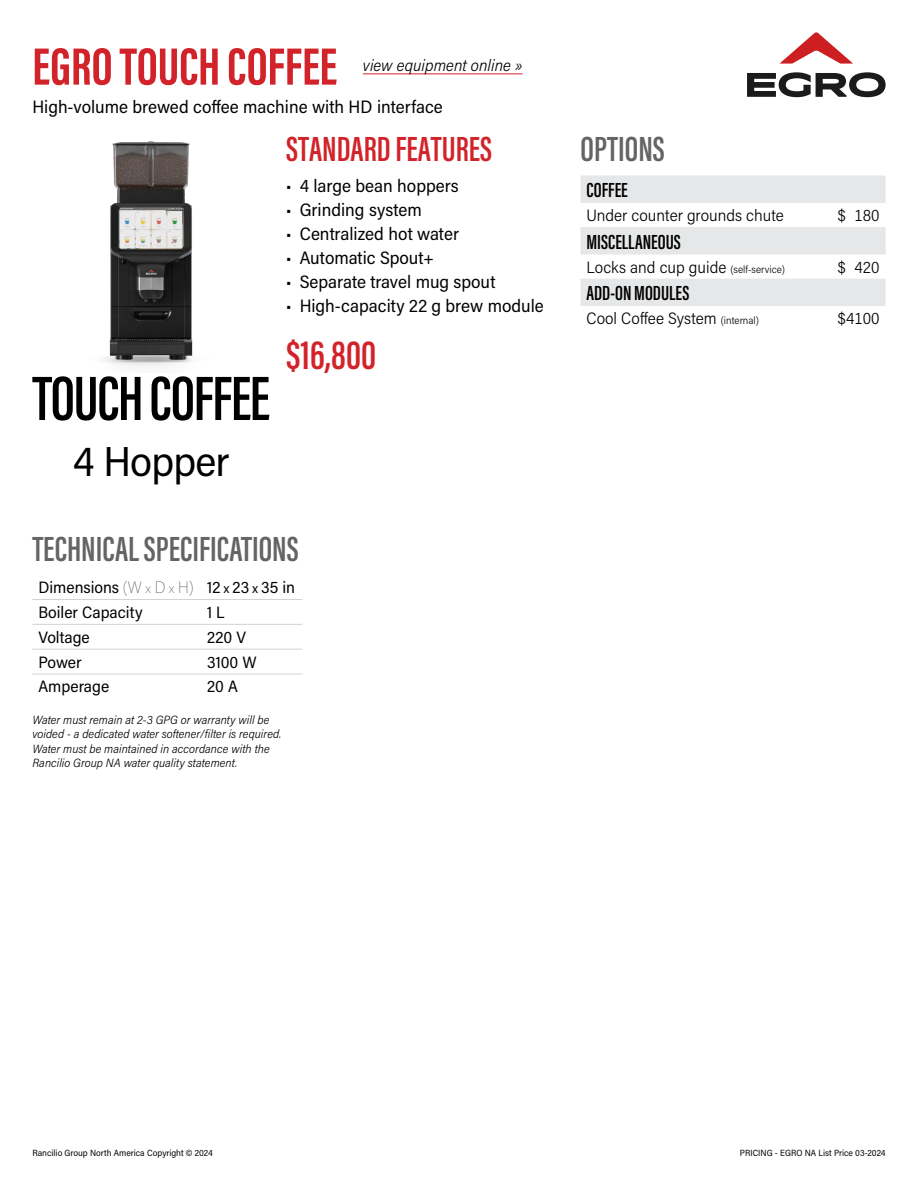
<style>
.page{position:relative;width:918px;height:1188px;background:#fff}
.page>*{position:absolute;margin:0;border:0;box-sizing:border-box;transform-origin:0 0}
.t1{font:600 64.5px "Acumin Pro Extra Cond";letter-spacing:-.02em;color:#000}
.t2{font:700 54px "Acumin Pro Extra Cond";color:#d2232a}
.t3{font:42px "Acumin Pro Semi Cond";letter-spacing:-.02em;color:#000}
.t4{font:600 42px "Acumin Pro Extra Cond";color:#d2232a}
.t5{font:600 36px "Acumin Pro Extra Cond";color:#636466}
.t6{font:600 36px "Acumin Pro Extra Cond";color:#d2232a}
.t7{font:600 21px "Acumin Pro Extra Cond";color:#000}
.t8{font:18px "Acumin Pro Semi Cond";color:#000}
.t9{font:300 16.5px "Acumin Pro Semi Cond";color:#000}
.t10{font:16.5px/24.9px "Acumin Pro Semi Cond";color:#000}
.t11{font:italic 300 16.5px "Acumin Pro Semi Cond";color:#000}
.t12{font:italic 300 12px/14.4px "Acumin Pro Semi Cond";color:#000}
.t13{font:9px "Acumin Pro Semi Cond";color:#000}
.s1{font-weight:100}
.s2{font-weight:100;font-size:13.5px}
.s3{font-size:13.5px}
.s4{font-size:10.5px}
</style>
<div class="page">
<svg style="left:747px;top:72px;width:139px;height:25px"></svg>
<svg style="left:780px;top:32px;width:73px;height:32px"></svg>
<svg style="left:580px;top:176px;width:306px;height:130px"></svg>
<img style="left:104px;top:141px;width:89px;height:226px">
<hr style="left:32px;top:599px;width:169px;height:1px;background:#d1d3d4">
<hr style="left:201px;top:599px;width:101px;height:1px;background:#d1d3d4">
<hr style="left:32px;top:624px;width:169px;height:1px;background:#d1d3d4">
<hr style="left:201px;top:624px;width:101px;height:1px;background:#d1d3d4">
<hr style="left:32px;top:649px;width:169px;height:1px;background:#d1d3d4">
<hr style="left:201px;top:649px;width:101px;height:1px;background:#d1d3d4">
<hr style="left:32px;top:674px;width:169px;height:1px;background:#d1d3d4">
<hr style="left:201px;top:674px;width:101px;height:1px;background:#d1d3d4">
<hr style="left:363px;top:73px;width:159px;height:1px;background:#d2232a">
<h2 class="t2" style="left:32px;top:33px;width:306px">EGRO TOUCH COFFEE</h2>
<p class="t8" style="left:32px;top:94px;width:412px">High-volume brewed coffee machine with HD interface</p>
<p class="t11" style="left:363px;top:54px;width:161px">view equipment online »</p>
<h1 class="t1" style="left:32px;top:359px;width:239px">TOUCH COFFEE</h1>
<h3 class="t3" style="left:73px;top:432px;width:158px">4 Hopper</h3>
<h3 class="t6" style="left:286px;top:127px;width:207px">STANDARD FEATURES</h3>
<p class="t8" style="left:286px;top:173px;width:174px">• 4 large bean hoppers</p>
<p class="t8" style="left:286px;top:197px;width:137px">• Grinding system</p>
<p class="t8" style="left:286px;top:221px;width:174px">• Centralized hot water</p>
<p class="t8" style="left:286px;top:245px;width:149px">• Automatic Spout+</p>
<p class="t8" style="left:286px;top:269px;width:211px">• Separate travel mug spout</p>
<p class="t8" style="left:286px;top:293px;width:259px">• High-capacity 22 g brew module</p>
<h3 class="t4" style="left:286px;top:330px;width:91px">$16,800</h3>
<h3 class="t5" style="left:32px;top:527px;width:268px">TECHNICAL SPECIFICATIONS</h3>
<p class="t10" style="left:38px;top:574px;width:258px">Dimensions <span class="s1">(W</span> <span class="s2">x</span> <span class="s1">D</span> <span class="s2">x</span> <span class="s1">H)</span> 12 <span class="s3">x</span> 23 <span class="s3">x</span> 35 in<br>Boiler Capacity</p>
<p class="t10" style="left:207px;top:599px;width:19px">1 L</p>
<p class="t10" style="left:38px;top:624px;width:53px">Voltage</p>
<p class="t10" style="left:207px;top:624px;width:40px">220 V</p>
<p class="t10" style="left:38px;top:649px;width:45px">Power</p>
<p class="t10" style="left:207px;top:649px;width:51px">3100 W</p>
<p class="t10" style="left:38px;top:674px;width:72px">Amperage</p>
<p class="t10" style="left:207px;top:674px;width:32px">20 A</p>
<p class="t12" style="left:32px;top:712px;width:250px">Water must remain at 2-3 GPG or warranty will be voided - a dedicated water softener/filter is required.<br>Water must be maintained in accordance with the Rancilio Group NA water quality statement.</p>
<h3 class="t5" style="left:580px;top:127px;width:86px">OPTIONS</h3>
<p class="t7" style="left:586px;top:177px;width:43px">COFFEE</p>
<p class="t9" style="left:586px;top:204px;width:199px">Under counter grounds chute</p>
<p class="t9" style="left:838px;top:204px;width:43px">$ 180</p>
<p class="t7" style="left:586px;top:229px;width:96px">MISCELLANEOUS</p>
<p class="t9" style="left:586px;top:256px;width:200px">Locks and cup guide <span class="s4">(self-service)</span></p>
<p class="t9" style="left:838px;top:256px;width:43px">$ 420</p>
<p class="t7" style="left:586px;top:280px;width:104px">ADD-ON MODULES</p>
<p class="t9" style="left:586px;top:307px;width:174px">Cool Coffee System <span class="s4">(internal)</span></p>
<p class="t9" style="left:838px;top:307px;width:43px">$4100</p>
<p class="t13" style="left:32px;top:1146px;width:182px">Rancilio Group North America Copyright © 2024</p>
<p class="t13" style="left:740px;top:1146px;width:147px">PRICING - EGRO NA List Price 03-2024</p>
</div>
